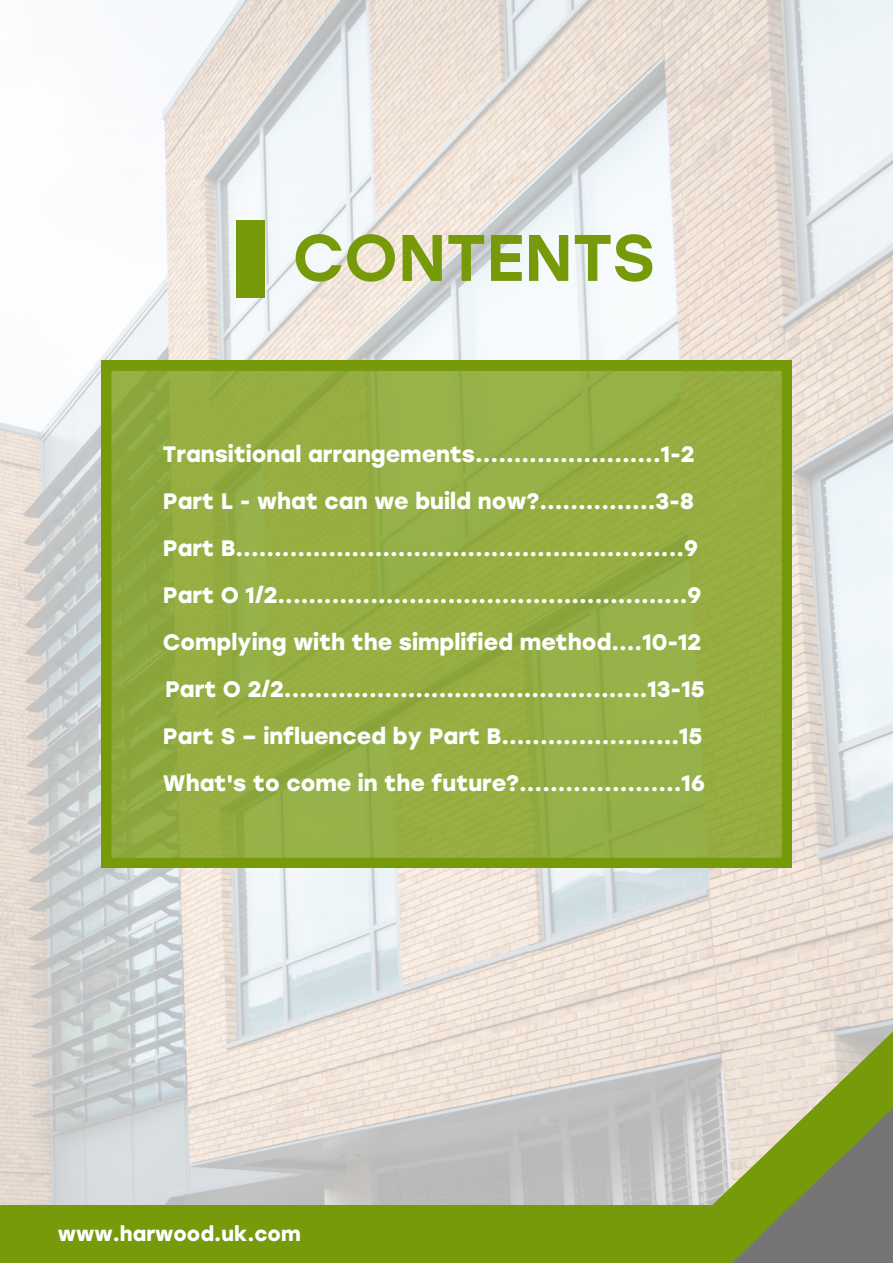
<style>
.page{position:relative;width:893px;height:1264px;background:#fff}
.page>*{position:absolute;margin:0;border:0;box-sizing:border-box;transform-origin:0 0}
.t1{font:500 65.55px "Stolzl";color:#779a0b}
.t2{font:700 22.35px/47.1px "Stolzl";color:#fff}
.t3{font:700 20.55px "Stolzl";color:#fff}
</style>
<div class="page">
<img style="left:0;top:0;width:892px;height:1204px">
<svg style="left:495px;top:1005px;width:397px;height:199px"></svg>
<div style="left:0;top:1204px;width:743px;height:58px;background:#779a0b"></div>
<svg style="left:667px;top:1027px;width:225px;height:235px"></svg>
<svg style="left:101px;top:361px;width:690px;height:507px"></svg>
<div style="left:237px;top:220px;width:28px;height:78px;background:#779a0b"></div>
<h1 class="t1" style="left:292px;top:218px;width:364px">CONTENTS</h1>
<p class="t2" style="left:163px;top:430px;width:540px">Transitional arrangements........................1-2<br>Part L - what can we build now?...............3-8<br>Part B..........................................................9<br>Part O 1/2.....................................................9</p>
<p class="t2" style="left:163px;top:619px;width:539px">Complying with the simplified method....10-12</p>
<p class="t2" style="left:163px;top:666px;width:543px;text-align:justify">Part O 2/2...............................................13-15<br>Part S – influenced by Part B.......................15<br>What's to come in the future?.....................16</p>
<p class="t3" style="left:58px;top:1221px;width:244px">www.harwood.uk.com</p>
</div>
